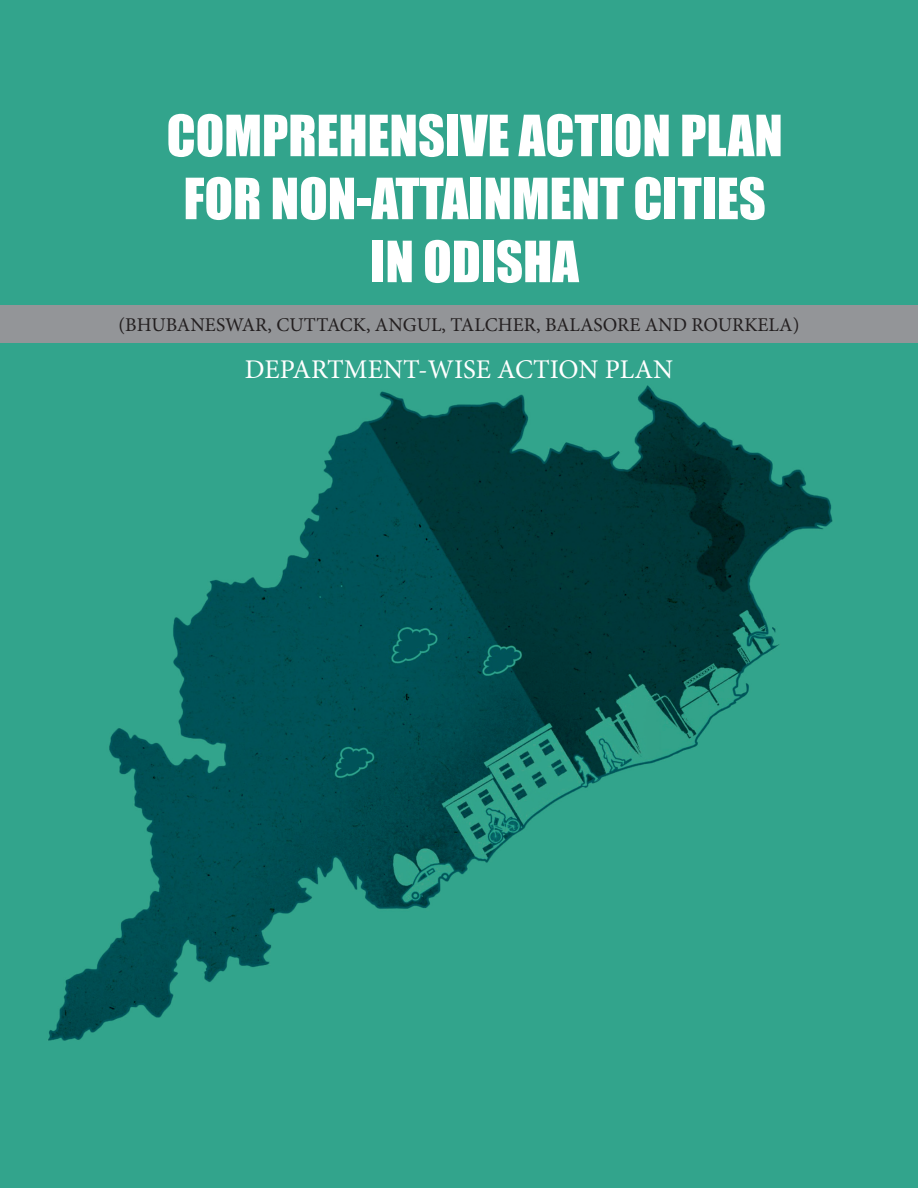
<style>
.page{position:relative;width:918px;height:1188px;background:#fff}
.page>*{position:absolute;margin:0;border:0;box-sizing:border-box;transform-origin:0 0}
.t1{font:52.5px/63px "Impact";color:#fff;text-align:center}
.t2{font:27px "Minion Pro";color:#fff}
.t3{font:19.5px "Minion Pro";color:#231f20}
</style>
<div class="page">
<img style="left:0;top:0;width:918px;height:1188px">
<div style="left:1px;top:306px;width:917px;height:37px;background:#939598"></div>
<p class="t1" style="left:167px;top:103px;width:618px">COMPREHENSIVE ACTION PLAN<br>FOR NON-ATTAINMENT CITIES<br>IN ODISHA</p>
<p class="t3" style="left:119px;top:312px;width:682px">(BHUBANESWAR, CUTTACK, ANGUL, TALCHER, BALASORE AND ROURKELA)</p>
<p class="t2" style="left:245px;top:352px;width:430px">DEPARTMENT-WISE ACTION PLAN</p>
</div>
